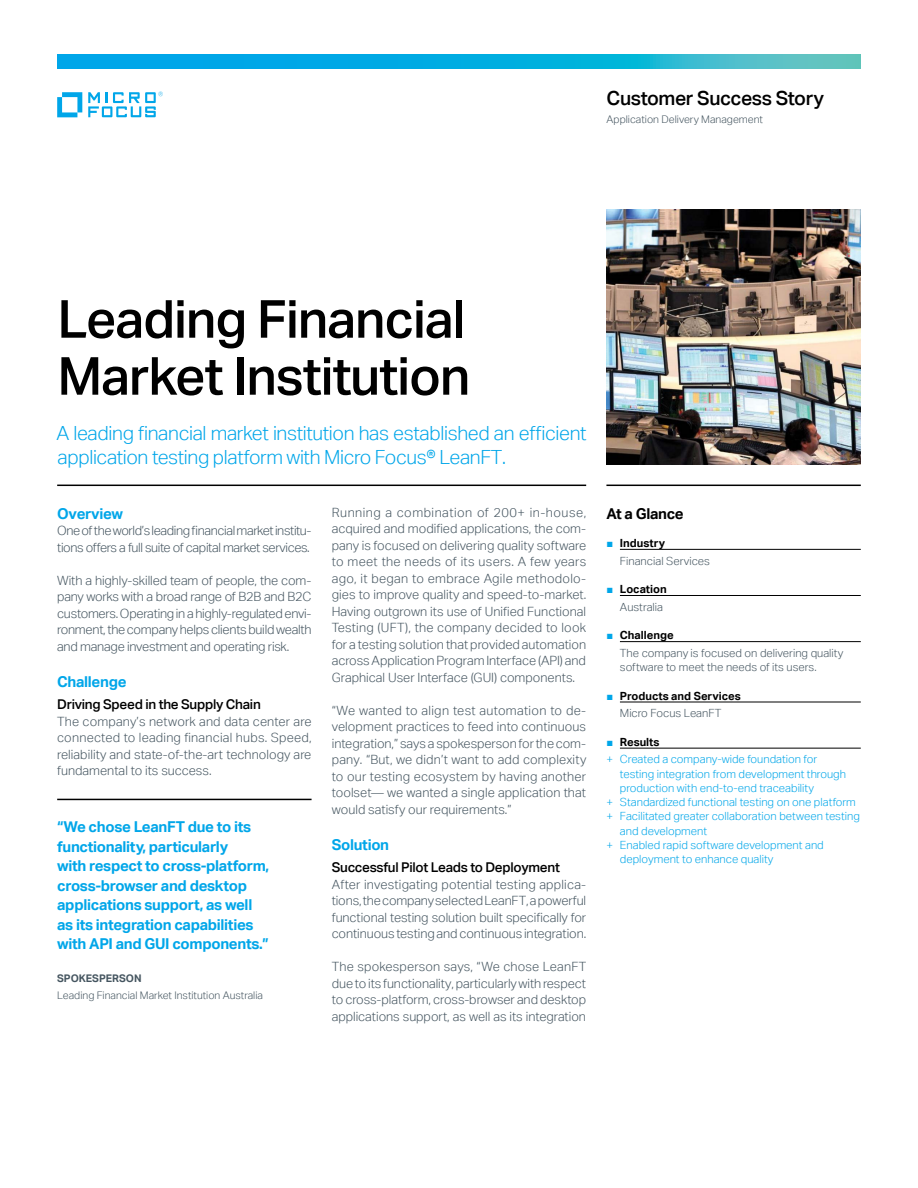
<style>
.page{position:relative;width:918px;height:1188px;background:#fff}
.page>*{position:absolute;margin:0;border:0;box-sizing:border-box;transform-origin:0 0}
.headline_35_38{font:500 52.5px/57px "Aktiv Grotesk";letter-spacing:-.02em;color:#000}
.intro1_13_16-light_b{font:300 19.5px/24px "Aktiv Grotesk";letter-spacing:-.02em;color:#00a6e9}
.collateral_name_13_1{font:500 19.5px "Aktiv Grotesk";letter-spacing:-.02em;color:#000}
.pull_quote_10_13-blu{font:700 15px/19.5px "Aktiv Grotesk";letter-spacing:-.02em;color:#00a6e9}
.subhead_10_13-blue{font:700 15px "Aktiv Grotesk";letter-spacing:-.02em;color:#00a6e9}
.subhead_10_13{font:700 15px "Aktiv Grotesk";letter-spacing:-.02em;color:#000}
.subhead_9_12_first_l{font:500 13.5px "Aktiv Grotesk";letter-spacing:-.02em;color:#000}
.body_8_5_11-grey{font:300 12.75px/16.5px "Aktiv Grotesk";letter-spacing:-.005em;color:#455560;text-align:justify}
.body_8_5_11-grey-2{font:300 12.75px/16.5px "Aktiv Grotesk";letter-spacing:-.03em;color:#455560}
.t1{font:300 11.25px/14.2px "Aktiv Grotesk";color:#00a6e9}
.caption_7_5_9_5_inde{font:300 11.25px/14.2px "Aktiv Grotesk";color:#455560}
.t2{font:700 11.25px "Aktiv Grotesk";color:#000}
.quote_company_7_9_5{font:300 10.5px "Aktiv Grotesk";color:#455560}
.caption_7_9_5-grey{font:300 10.5px "Aktiv Grotesk";color:#455560}
.quote_name_caps_7_11{font:700 10.5px "Aktiv Grotesk";color:#455560}
.s1{font-family:"Arial";font-weight:400;color:#00a6e9}
</style>
<div class="page">
<hr style="left:57px;top:485px;width:529px;height:1px;background:#000">
<hr style="left:606px;top:485px;width:255px;height:1px;background:#000">
<img style="left:606px;top:210px;width:255px;height:254px">
<hr style="left:620px;top:549px;width:241px;height:1px;background:#000">
<hr style="left:620px;top:595px;width:241px;height:1px;background:#000">
<hr style="left:620px;top:641px;width:241px;height:1px;background:#000">
<hr style="left:620px;top:702px;width:241px;height:1px;background:#000">
<hr style="left:620px;top:748px;width:241px;height:1px;background:#000">
<svg style="left:57px;top:92px;width:25px;height:25px"></svg>
<svg style="left:88px;top:92px;width:75px;height:25px"></svg>
<svg style="left:57px;top:54px;width:804px;height:15px"></svg>
<hr style="left:57px;top:799px;width:255px;height:1px;background:#000">
<p class="collateral_name_13_1" style="left:607px;top:86px;width:219px">Customer Success Story</p>
<p class="caption_7_9_5-grey" style="left:607px;top:113px;width:158px">Application Delivery Management</p>
<p class="headline_35_38" style="left:57px;top:290px;width:414px">Leading Financial<br>Market Institution</p>
<p class="intro1_13_16-light_b" style="left:56px;top:421px;width:532px">A leading financial market institution has established an efficient application testing platform with Micro Focus® LeanFT.</p>
<p class="subhead_10_13-blue" style="left:57px;top:504px;width:67px">Overview</p>
<p class="body_8_5_11-grey-2" style="left:57px;top:522px;width:256px">One of the world’s leading financial market institu&shy;tions offers a full suite of capital market services.</p>
<p class="body_8_5_11-grey" style="left:57px;top:572px;width:256px">With a highly-skilled team of people, the com&shy;pany works with a broad range of B2B and B2C customers. Operating in a highly-regulated envi&shy;ronment, the company helps clients build wealth and manage investment and operating risk.</p>
<p class="subhead_10_13-blue" style="left:57px;top:672px;width:71px">Challenge</p>
<p class="subhead_9_12_first_l" style="left:57px;top:696px;width:205px">Driving Speed in the Supply Chain</p>
<p class="body_8_5_11-grey" style="left:57px;top:713px;width:256px">The company’s network and data center are connected to leading financial hubs. Speed, reliability and state-of-the-art technology are fundamental to its success.</p>
<p class="pull_quote_10_13-blu" style="left:57px;top:817px;width:214px">“We chose LeanFT due to its functionality, particularly<br>with respect to cross-platform, cross-browser and desktop applications support, as well as its integration capabilities with API and GUI components.”</p>
<p class="quote_name_caps_7_11" style="left:57px;top:972px;width:86px">SPOKESPERSON</p>
<p class="quote_company_7_9_5" style="left:57px;top:989px;width:207px">Leading Financial Market Institution Australia</p>
<p class="body_8_5_11-grey" style="left:332px;top:504px;width:256px">Running a combination of 200+ in-house, acquired and modified applications, the com&shy;pany is focused on delivering quality software to meet the needs of its users. A few years ago, it began to embrace Agile methodolo&shy;gies to improve quality and speed-to-market.<br>Having outgrown its use of Unified Functional Testing (UFT), the company decided to look for a testing solution that provided automation across Application Program Interface (API) and Graphical User Interface (GUI) components.</p>
<p class="body_8_5_11-grey" style="left:332px;top:702px;width:256px">“We wanted to align test automation to de&shy;velopment practices to feed into continuous integration,” says a spokesperson for the com&shy;pany. “But, we didn’t want to add complexity to our testing ecosystem by having another toolset— we wanted a single application that would satisfy our requirements.”</p>
<p class="subhead_10_13-blue" style="left:332px;top:835px;width:59px">Solution</p>
<p class="subhead_9_12_first_l" style="left:332px;top:859px;width:230px">Successful Pilot Leads to Deployment</p>
<p class="body_8_5_11-grey" style="left:332px;top:876px;width:256px">After investigating potential testing applica&shy;tions, the company selected LeanFT, a powerful functional testing solution built specifically for continuous testing and continuous integration.</p>
<p class="body_8_5_11-grey" style="left:332px;top:959px;width:256px">The spokesperson says, “We chose LeanFT due to its functionality, particularly with respect to cross-platform, cross-browser and desktop applications support, as well as its integration</p>
<p class="subhead_10_13" style="left:606px;top:504px;width:79px">At a Glance</p>
<p class="t2" style="left:606px;top:536px;width:60px"><span class="s1">■</span> Industry</p>
<p class="caption_7_5_9_5_inde" style="left:620px;top:554px;width:91px">Financial Services</p>
<p class="t2" style="left:606px;top:582px;width:62px"><span class="s1">■</span> Location</p>
<p class="caption_7_5_9_5_inde" style="left:620px;top:600px;width:45px">Australia</p>
<p class="t2" style="left:606px;top:628px;width:69px"><span class="s1">■</span> Challenge</p>
<p class="caption_7_5_9_5_inde" style="left:620px;top:646px;width:225px">The company is focused on delivering quality software to meet the needs of its users.</p>
<p class="t2" style="left:606px;top:689px;width:136px"><span class="s1">■</span> Products and Services</p>
<p class="caption_7_5_9_5_inde" style="left:620px;top:706px;width:103px">Micro Focus LeanFT</p>
<p class="t2" style="left:606px;top:735px;width:55px"><span class="s1">■</span> Results</p>
<p class="t1" style="left:620px;top:752px;width:228px;text-indent:-14px">+ Created a company-wide foundation for testing integration from development through production with end-to-end traceability</p>
<p class="t1" style="left:606px;top:795px;width:251px">+ Standardized functional testing on one platform</p>
<p class="t1" style="left:620px;top:809px;width:241px;text-indent:-14px">+ Facilitated greater collaboration between testing and development</p>
<p class="t1" style="left:620px;top:838px;width:205px;text-indent:-14px">+ Enabled rapid software development and deployment to enhance quality</p>
</div>
